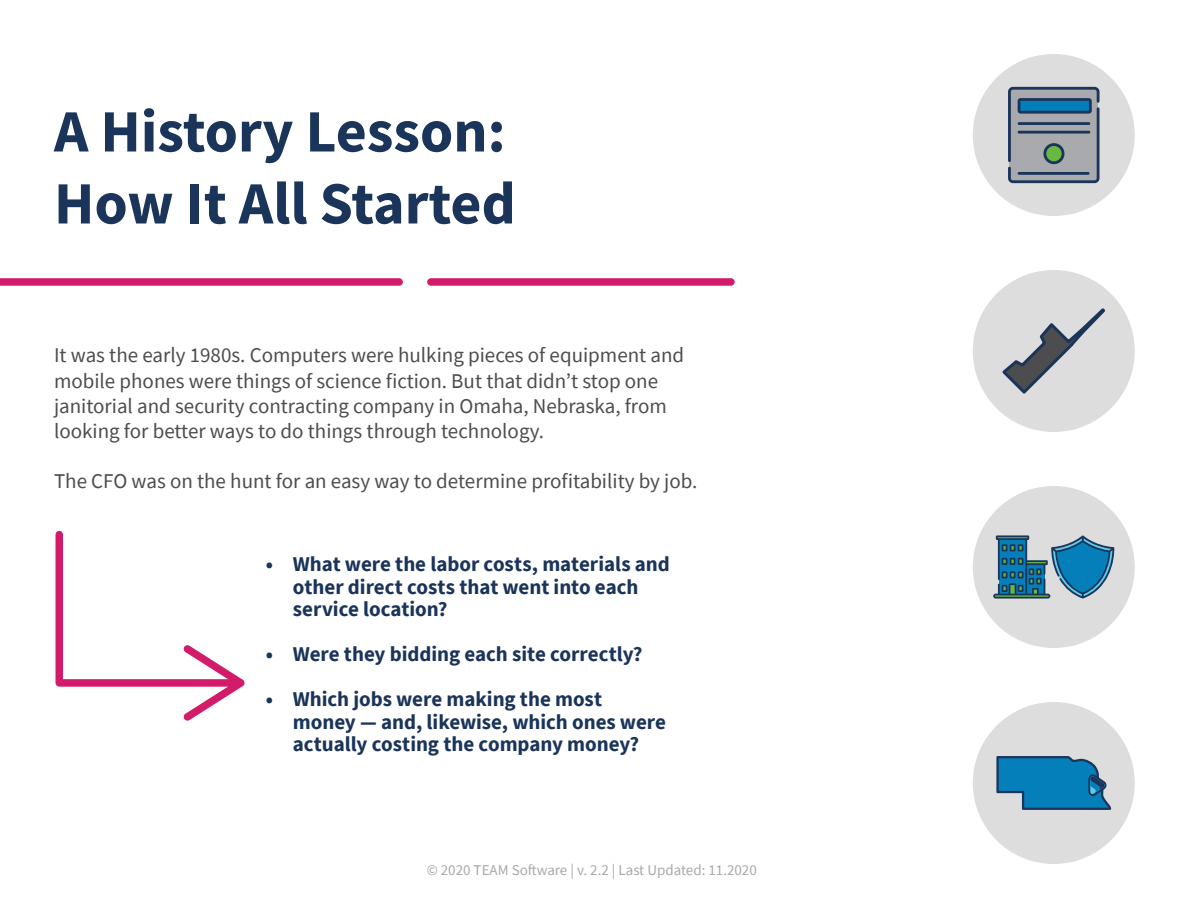
<style>
.page{position:relative;width:1188px;height:918px;background:#fff}
.page>*{position:absolute;margin:0;border:0;box-sizing:border-box;transform-origin:0 0}
.t1{font:700 60px/72px "Source Sans Pro";color:#1b345a}
.t2{font:21px/25.2px "Source Sans Pro";color:#4d4d4f}
.t3{font:700 21px/22.5px "Source Sans Pro";color:#1b345a}
.t4{font:15px "Source Sans Pro";color:#a7a9ac}
</style>
<div class="page">
<div style="left:973px;top:702px;width:162px;height:162px;background:#ddddde;border-radius:50%"></div>
<svg style="left:996px;top:756px;width:115px;height:54px"></svg>
<div style="left:973px;top:486px;width:162px;height:162px;background:#ddddde;border-radius:50%"></div>
<svg style="left:993px;top:535px;width:121px;height:64px"></svg>
<div style="left:973px;top:270px;width:162px;height:162px;background:#ddddde;border-radius:50%"></div>
<svg style="left:1002px;top:308px;width:103px;height:86px"></svg>
<div style="left:973px;top:54px;width:162px;height:162px;background:#ddddde;border-radius:50%"></div>
<svg style="left:1008px;top:87px;width:92px;height:96px;background:#768996"></svg>
<svg style="left:0;top:278px;width:403px;height:8px;background:#d42972"></svg>
<div style="left:427px;top:278px;width:308px;height:8px;background:#d21b69;border-radius:4px"></div>
<svg style="left:55px;top:530px;width:190px;height:191px"></svg>
<h1 class="t1" style="left:54px;top:95px;width:463px">A History Lesson:<br>How It All Started</h1>
<p class="t2" style="left:54px;top:343px;width:632px">It was the early 1980s. Computers were hulking pieces of equipment and mobile phones were things of science fiction. But that didn’t stop one janitorial and security contracting company in Omaha, Nebraska, from looking for better ways to do things through technology.</p>
<p class="t2" style="left:54px;top:469px;width:645px">The CFO was on the hunt for an easy way to determine profitability by job.</p>
<p class="t3" style="left:293px;top:553px;width:379px;text-indent:-27px">• What were the labor costs, materials and other direct costs that went into each service location?</p>
<p class="t3" style="left:266px;top:643px;width:378px">• Were they bidding each site correctly?</p>
<p class="t3" style="left:293px;top:688px;width:375px;text-indent:-27px">• Which jobs were making the most money — and, likewise, which ones were actually costing the company money?</p>
<p class="t4" style="left:427px;top:861px;width:332px">© 2020 TEAM Software | v. 2.2 | Last Updated: 11.2020</p>
</div>
